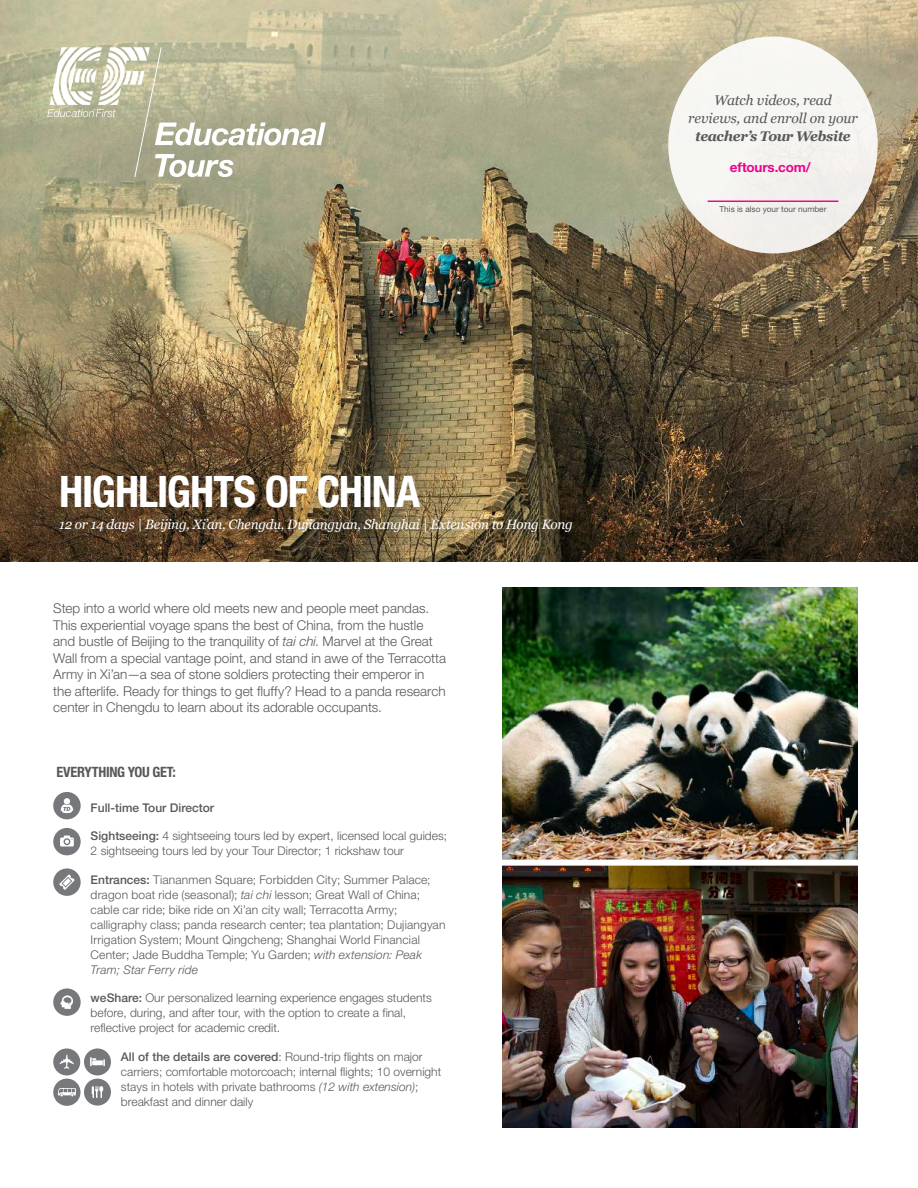
<style>
.page{position:relative;width:918px;height:1188px;background:#fff}
.page>*{position:absolute;margin:0;border:0;box-sizing:border-box;transform-origin:0 0}
.t1{font:700 condensed 43.5px "Helvetica Neue LT Std";letter-spacing:-.025em;color:#fff}
.t2{font:700 condensed 14.25px "Helvetica Neue LT Std";letter-spacing:-.02em;color:#57585a}
.t3{font:italic 13.95px/18px "Georgia";letter-spacing:-.01em;color:#57585a;text-align:center}
.t4{font:italic 700 13.95px "Georgia";letter-spacing:-.03em;color:#57585a}
.t5{font:300 13.5px/16.5px "Helvetica Neue LT Std";color:#57585a}
.t6{font:italic 13.5px "Georgia";letter-spacing:-.02em;color:#fff}
.t7{font:700 13.5px "Helvetica Neue LT Std";letter-spacing:-.015em;color:#ed028c}
.t8{font:300 12px/15px "Helvetica Neue LT Std";color:#57585a}
.t9{font:500 12px "Helvetica Neue LT Std";color:#57585a}
.t10{font:8.25px "Helvetica Neue LT Std";color:#57585a}
.s1{font-style:italic}
.s2{font-weight:500}
</style>
<div class="page">
<img style="left:503px;top:588px;width:355px;height:539px">
<img style="left:0;top:0;width:918px;height:561px">
<svg style="left:47px;top:47px;width:279px;height:131px;background:#bdbba0"></svg>
<div style="left:480px;top:860px;width:404px;height:6px;background:#fff"></div>
<div style="left:668px;top:37px;width:210px;height:216px;background:#f6f5f2;border-radius:50%"></div>
<hr style="left:708px;top:201px;width:130px;height:1px;background:#ed028c">
<svg style="left:53px;top:792px;width:28px;height:27px"></svg>
<svg style="left:53px;top:828px;width:28px;height:27px"></svg>
<svg style="left:53px;top:868px;width:28px;height:28px"></svg>
<svg style="left:53px;top:988px;width:28px;height:28px"></svg>
<svg style="left:53px;top:1048px;width:58px;height:58px"></svg>
<h1 class="t1" style="left:59px;top:465px;width:362px">HIGHLIGHTS OF CHINA</h1>
<p class="t6" style="left:59px;top:516px;width:515px">12 or 14 days | Beijing, Xi’an, Chengdu, Dujiangyan, Shanghai | Extension to Hong Kong</p>
<p class="t5" style="left:53px;top:600px;width:394px">Step into a world where old meets new and people meet pandas.<br>This experiential voyage spans the best of China, from the hustle and bustle of Beijing to the tranquility of <span class="s1">tai chi</span>. Marvel at the Great Wall from a special vantage point, and stand in awe of the Terracotta Army in Xi’an—a sea of stone soldiers protecting their emperor in<br>the afterlife. Ready for things to get fluffy? Head to a panda research center in Chengdu to learn about its adorable occupants.</p>
<p class="t2" style="left:56px;top:764px;width:121px">EVERYTHING YOU GET:</p>
<p class="t9" style="left:91px;top:800px;width:125px">Full-time Tour Director</p>
<p class="t8" style="left:91px;top:828px;width:358px"><span class="s2">Sightseeing:</span> 4 sightseeing tours led by expert, licensed local guides;<br>2 sightseeing tours led by your Tour Director; 1 rickshaw tour</p>
<p class="t8" style="left:91px;top:872px;width:356px"><span class="s2">Entrances:</span> Tiananmen Square; Forbidden City; Summer Palace; dragon boat ride (seasonal); <span class="s1">tai chi</span> lesson; Great Wall of China; cable car ride; bike ride on Xi’an city wall; Terracotta Army; calligraphy class; panda research center; tea plantation; Dujiangyan Irrigation System; Mount Qingcheng; Shanghai World Financial Center; Jade Buddha Temple; Yu Garden; <span class="s1">with extension: Peak Tram; Star Ferry ride</span></p>
<p class="t8" style="left:91px;top:990px;width:343px"><span class="s2">weShare:</span> Our personalized learning experience engages students before, during, and after tour, with the option to create a final, reflective project for academic credit.</p>
<p class="t8" style="left:121px;top:1049px;width:322px"><span class="s2">All of the details are covered</span>: Round-trip flights on major carriers; comfortable motorcoach; internal flights; 10 overnight stays in hotels with private bathrooms <span class="s1">(12 with extension)</span>; breakfast and dinner daily</p>
<p class="t3" style="left:688px;top:91px;width:171px">Watch videos, read reviews, and enroll on your</p>
<p class="t4" style="left:695px;top:126px;width:157px">teacher’s Tour Website</p>
<p class="t7" style="left:730px;top:159px;width:82px">eftours.com/</p>
<p class="t10" style="left:720px;top:204px;width:108px">This is also your tour number</p>
</div>
